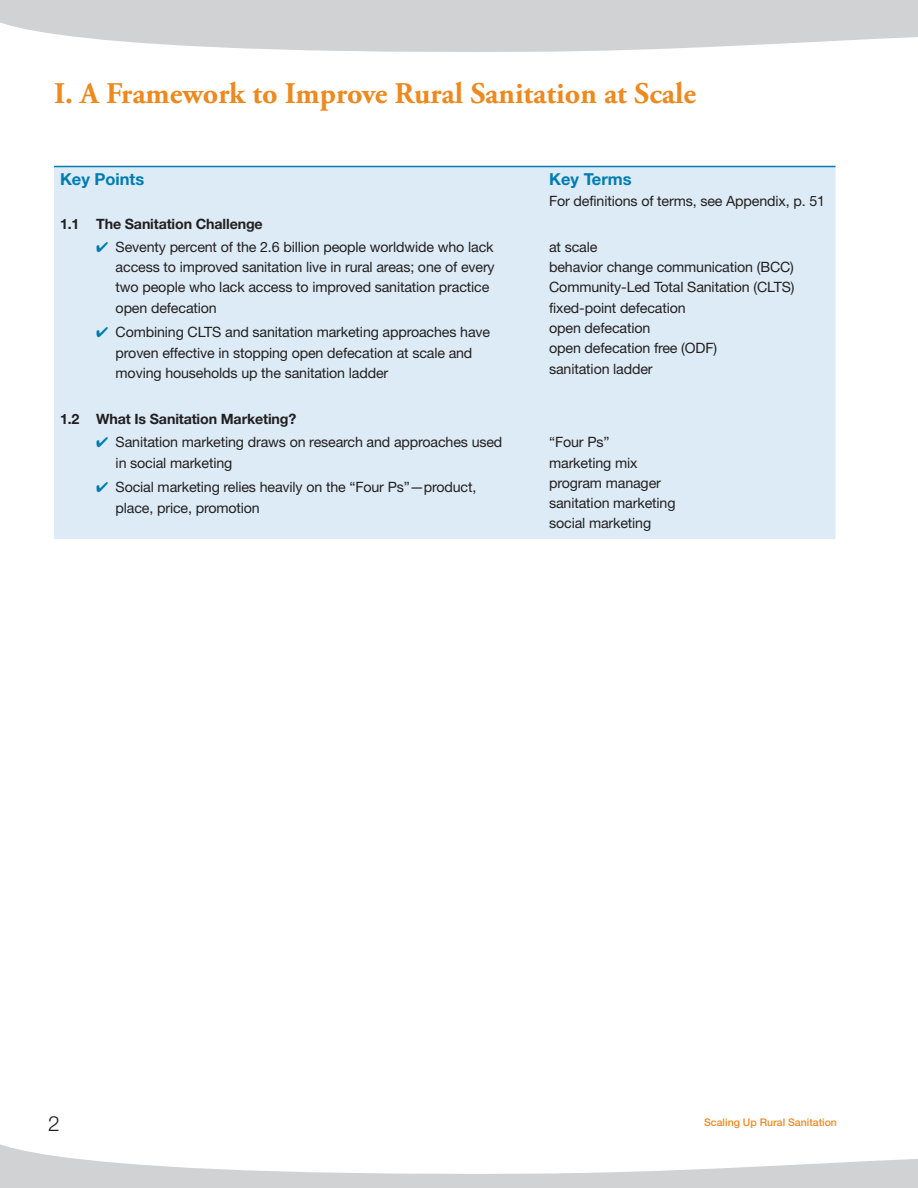
<style>
.page{position:relative;width:918px;height:1188px;background:#fff}
.page>*{position:absolute;margin:0;border:0;box-sizing:border-box;transform-origin:0 0}
.t1{font:700 30px "Adobe Garamond Pro";color:#ed891d}
.t2{font:300 21px "Helvetica Neue";color:#231f20}
.t3{font:700 16.5px "Helvetica Neue";color:#007cb1}
.t4{font:14.25px/20.2px "Helvetica Neue";letter-spacing:-.01em;color:#231f20}
.t5{font:700 14.25px "Helvetica Neue";letter-spacing:-.01em;color:#231f20}
.t6{font:500 10.5px "Helvetica Neue";color:#ed891d}
.s1{color:#007cb1}
</style>
<div class="page">
<svg style="left:0;top:1144px;width:917px;height:44px"></svg>
<svg style="left:917px;top:1159px;width:1px;height:29px"></svg>
<svg style="left:0;top:0;width:918px;height:52px;background:#d6d7d9"></svg>
<div style="left:54px;top:167px;width:782px;height:372px;background:#dcebf5"></div>
<hr style="left:54px;top:166px;width:782px;height:1px;background:#007cb1">
<h1 class="t1" style="left:54px;top:81px;width:644px">I. A Framework to Improve Rural Sanitation at Scale</h1>
<p class="t3" style="left:60px;top:174px;width:86px">Key Points</p>
<p class="t3" style="left:549px;top:174px;width:84px">Key Terms</p>
<p class="t4" style="left:549px;top:192px;width:277px">For definitions of terms, see Appendix, p. 51</p>
<p class="t5" style="left:60px;top:219px;width:204px">1.1 The Sanitation Challenge</p>
<p class="t4" style="left:116px;top:238px;width:381px;text-indent:-20px"><span class="s1">✔</span> Seventy percent of the 2.6 billion people worldwide who lack access to improved sanitation live in rural areas; one of every two people who lack access to improved sanitation practice open defecation</p>
<p class="t4" style="left:116px;top:324px;width:376px;text-indent:-20px"><span class="s1">✔</span> Combining CLTS and sanitation marketing approaches have proven effective in stopping open defecation at scale and moving households up the sanitation ladder</p>
<p class="t4" style="left:549px;top:238px;width:247px">at scale<br>behavior change communication (BCC)<br>Community-Led Total Sanitation (CLTS) fixed-point defecation<br>open defecation<br>open defecation free (ODF)<br>sanitation ladder</p>
<p class="t5" style="left:60px;top:414px;width:238px">1.2 What Is Sanitation Marketing?</p>
<p class="t4" style="left:116px;top:434px;width:388px;text-indent:-20px"><span class="s1">✔</span> Sanitation marketing draws on research and approaches used in social marketing</p>
<p class="t4" style="left:116px;top:479px;width:362px;text-indent:-20px"><span class="s1">✔</span> Social marketing relies heavily on the “Four Ps”—product, place, price, promotion</p>
<p class="t4" style="left:549px;top:434px;width:128px">“Four Ps”<br>marketing mix program manager sanitation marketing social marketing</p>
<h2 class="t2" style="left:48px;top:1116px;width:13px">2</h2>
<p class="t6" style="left:704px;top:1118px;width:134px">Scaling Up Rural Sanitation</p>
</div>
